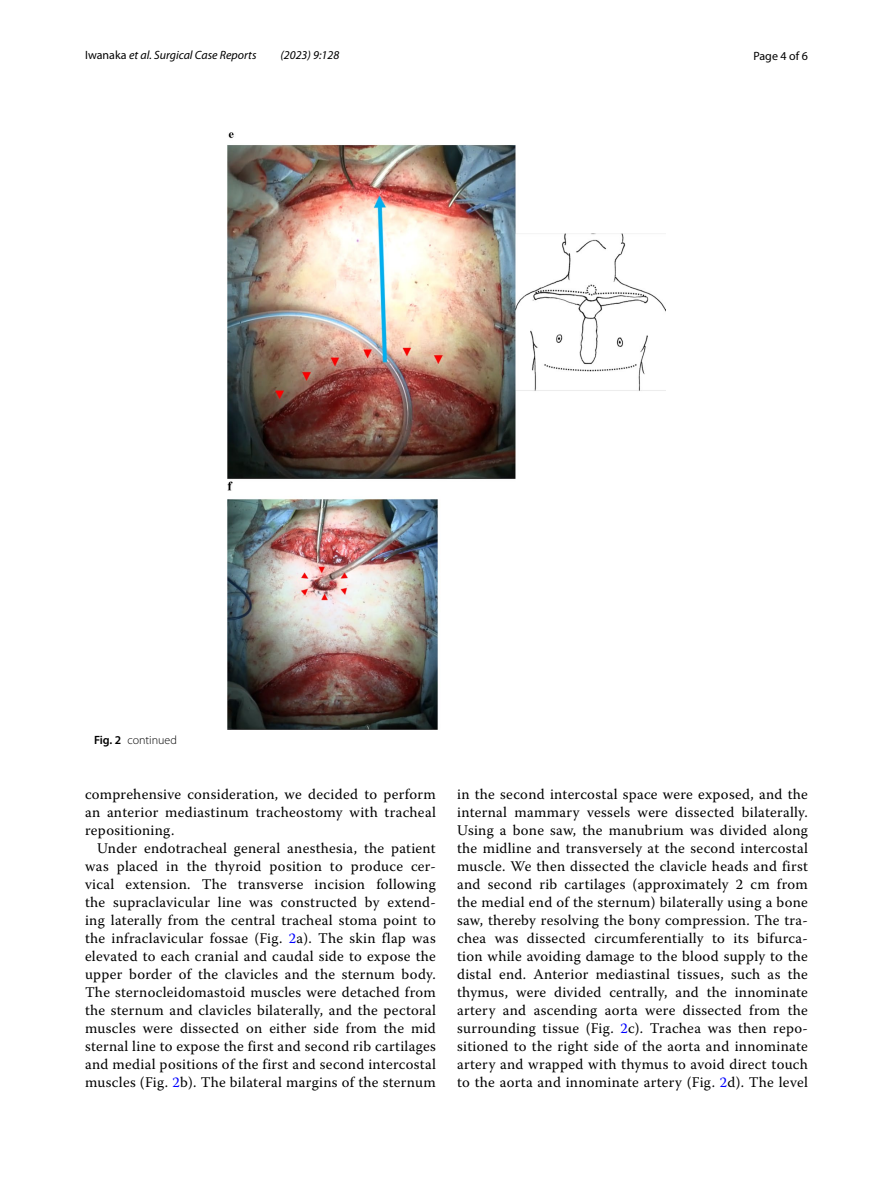
<style>
.page{position:relative;width:893px;height:1187px;background:#fff}
.page>*{position:absolute;margin:0;border:0;box-sizing:border-box;transform-origin:0 0}
.t1{font:14.7px/18px "Warnock Pro";letter-spacing:.02em;color:#000;text-align:justify}
.t2{font:italic 12px "Myriad Pro";color:#000}
.t3{font:300 12px "Myriad Pro";color:#000}
.t4{font:12px "Myriad Pro";color:#000}
.s1{font-style:normal}
.s2{font-weight:600}
.s3{color:#00f}
</style>
<div class="page">
<img style="left:227px;top:133px;width:438px;height:596px">
<p class="t2" style="left:85px;top:48px;width:173px"><span class="s1">Iwanaka</span> et al. Surgical Case Reports</p>
<p class="t2" style="left:280px;top:48px;width:60px">(2023) 9:128</p>
<p class="t4" style="left:753px;top:48px;width:56px">Page 4 of 6</p>
<p class="t3" style="left:94px;top:733px;width:84px"><span class="s2">Fig. 2</span> continued</p>
<p class="t1" style="left:85px;top:785px;width:352px">comprehensive consideration, we decided to perform an anterior mediastinum tracheostomy with tracheal repositioning.</p>
<p class="t1" style="left:85px;top:839px;width:352px;text-indent:12px">Under endotracheal general anesthesia, the patient was placed in the thyroid position to produce cer&shy;vical extension. The transverse incision following the supraclavicular line was constructed by extend&shy;ing laterally from the central tracheal stoma point to the infraclavicular fossae (Fig. <span class="s3">2</span>a). The skin flap was elevated to each cranial and caudal side to expose the upper border of the clavicles and the sternum body.<br>The sternocleidomastoid muscles were detached from the sternum and clavicles bilaterally, and the pectoral muscles were dissected on either side from the mid sternal line to expose the first and second rib cartilages and medial positions of the first and second intercostal muscles (Fig. <span class="s3">2</span>b). The bilateral margins of the sternum</p>
<p class="t1" style="left:457px;top:785px;width:352px">in the second intercostal space were exposed, and the internal mammary vessels were dissected bilaterally.<br>Using a bone saw, the manubrium was divided along the midline and transversely at the second intercostal muscle. We then dissected the clavicle heads and first and second rib cartilages (approximately 2 cm from the medial end of the sternum) bilaterally using a bone saw, thereby resolving the bony compression. The tra&shy;chea was dissected circumferentially to its bifurca&shy;tion while avoiding damage to the blood supply to the distal end. Anterior mediastinal tissues, such as the thymus, were divided centrally, and the innominate artery and ascending aorta were dissected from the surrounding tissue (Fig. <span class="s3">2</span>c). Trachea was then repo&shy;sitioned to the right side of the aorta and innominate artery and wrapped with thymus to avoid direct touch to the aorta and innominate artery (Fig. <span class="s3">2</span>d). The level</p>
</div>
